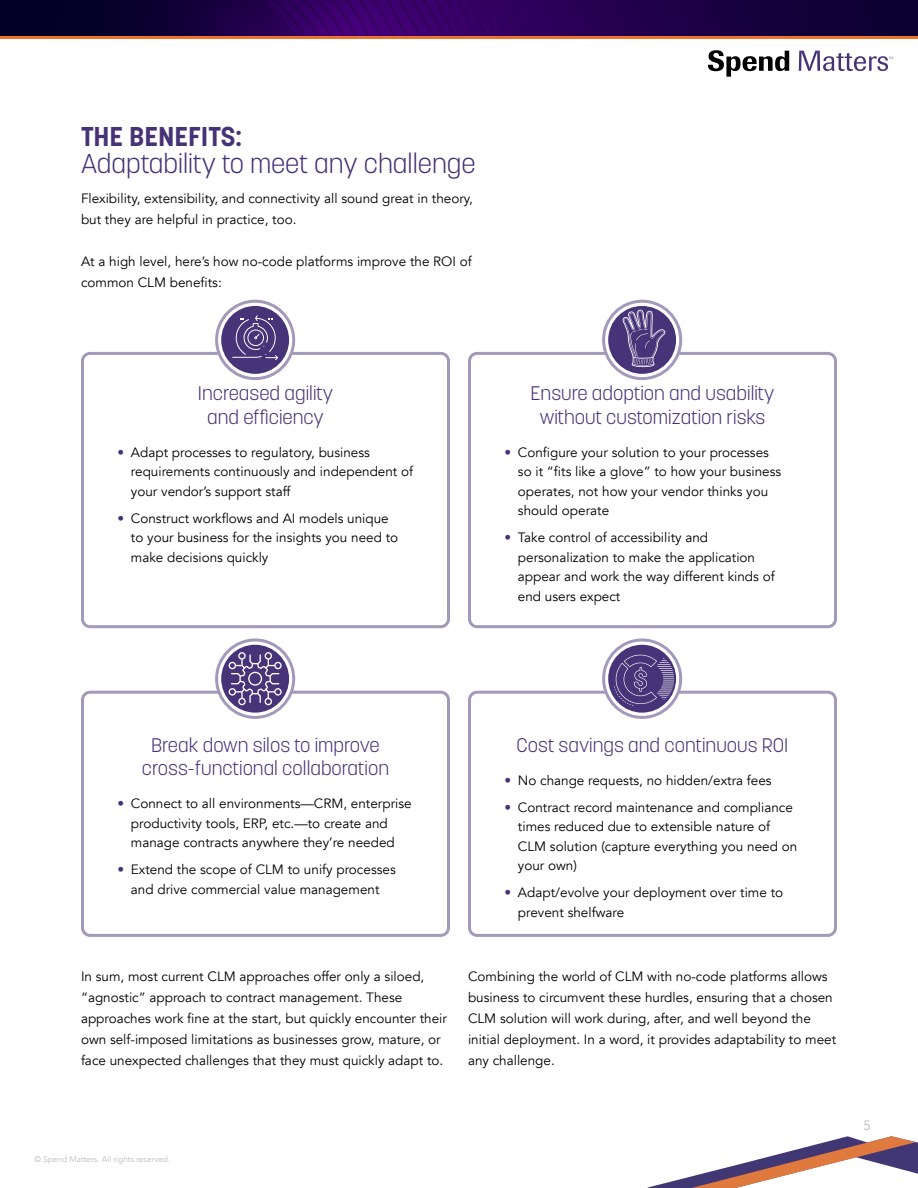
<style>
.page{position:relative;width:918px;height:1188px;background:#fff}
.page>*{position:absolute;margin:0;border:0;box-sizing:border-box;transform-origin:0 0}
.t1{font:300 27px "Korolev";color:#463377}
.t2{font:700 27px "Korolev";color:#463377}
.t3{font:300 19.5px/23.4px "Korolev";color:#463378;text-align:center}
.t4{font:13.5px/19.5px "Avenir";color:#000}
.t5{font:300 13.5px "Avenir";color:#b9b8b7}
.t6{font:300 8.25px "Avenir";color:#b9b8b7}
.s1{font-weight:900;color:#463377}
</style>
<div class="page">
<svg style="left:648px;top:1136px;width:270px;height:52px"></svg>
<img style="left:0;top:0;width:918px;height:36px">
<hr style="left:0;top:36px;width:918px;height:3px;background:#f0732d">
<svg style="left:708px;top:50px;width:81px;height:27px"></svg>
<svg style="left:799px;top:51px;width:94px;height:20px"></svg>
<div style="left:81px;top:352px;width:369px;height:276px;border:3px solid #a399bb;border-radius:8px"></div>
<div style="left:81px;top:691px;width:369px;height:246px;border:3px solid #a399bb;border-radius:8px"></div>
<div style="left:468px;top:352px;width:369px;height:276px;border:3px solid #a399bb;border-radius:8px"></div>
<div style="left:468px;top:691px;width:369px;height:246px;border:3px solid #a399bb;border-radius:8px"></div>
<svg style="left:217px;top:301px;width:77px;height:78px"></svg>
<div style="left:215px;top:300px;width:80px;height:80px;border:3px solid #a399bb;border-radius:50%"></div>
<div style="left:221px;top:306px;width:68px;height:68px;background:#463378;border-radius:50%"></div>
<svg style="left:217px;top:640px;width:77px;height:77px"></svg>
<div style="left:215px;top:638px;width:80px;height:81px;border:3px solid #a399bb;border-radius:50%"></div>
<div style="left:221px;top:645px;width:68px;height:68px;background:#463378;border-radius:50%"></div>
<svg style="left:604px;top:301px;width:77px;height:78px"></svg>
<div style="left:602px;top:300px;width:80px;height:80px;border:3px solid #a399bb;border-radius:50%"></div>
<div style="left:608px;top:306px;width:68px;height:68px;background:#463378;border-radius:50%"></div>
<svg style="left:604px;top:640px;width:77px;height:77px"></svg>
<div style="left:602px;top:638px;width:80px;height:81px;border:3px solid #a399bb;border-radius:50%"></div>
<div style="left:608px;top:645px;width:68px;height:68px;background:#463378;border-radius:50%"></div>
<svg style="left:232px;top:315px;width:46px;height:45px"></svg>
<svg style="left:614px;top:655px;width:60px;height:51px"></svg>
<svg style="left:623px;top:310px;width:42px;height:57px"></svg>
<svg style="left:229px;top:652px;width:53px;height:53px"></svg>
<h1 class="t2" style="left:81px;top:120px;width:163px">THE BENEFITS:</h1>
<h1 class="t1" style="left:81px;top:147px;width:396px">Adaptability to meet any challenge</h1>
<p class="t4" style="left:81px;top:188px;width:393px;line-height:21px">Flexibility, extensibility, and connectivity all sound great in theory, but they are helpful in practice, too.</p>
<p class="t4" style="left:81px;top:252px;width:392px;line-height:21px">At a high level, here’s how no-code platforms improve the ROI of common CLM benefits:</p>
<h2 class="t3" style="left:198px;top:382px;width:137px">Increased agility and efficiency</h2>
<p class="t4" style="left:131px;top:442px;width:284px;text-indent:-14px"><span class="s1">•</span> Adapt processes to regulatory, business requirements continuously and independent of your vendor’s support staff</p>
<p class="t4" style="left:131px;top:508px;width:269px;text-indent:-14px"><span class="s1">•</span> Construct workflows and AI models unique to your business for the insights you need to make decisions quickly</p>
<h2 class="t3" style="left:530px;top:382px;width:246px">Ensure adoption and usability without customization risks</h2>
<p class="t4" style="left:518px;top:442px;width:265px;text-indent:-14px"><span class="s1">•</span> Configure your solution to your processes so it “fits like a glove” to how your business operates, not how your vendor thinks you should operate</p>
<p class="t4" style="left:518px;top:528px;width:258px;text-indent:-14px"><span class="s1">•</span> Take control of accessibility and personalization to make the application appear and work the way different kinds of end users expect</p>
<h2 class="t3" style="left:142px;top:733px;width:249px">Break down silos to improve cross-functional collaboration</h2>
<p class="t4" style="left:131px;top:794px;width:282px;text-indent:-14px"><span class="s1">•</span> Connect to all environments—CRM, enterprise productivity tools, ERP, etc.—to create and manage contracts anywhere they’re needed</p>
<p class="t4" style="left:117px;top:860px;width:280px;text-align:center"><span class="s1">•</span> Extend the scope of CLM to unify processes and drive commercial value management</p>
<h2 class="t3" style="left:517px;top:733px;width:273px">Cost savings and continuous ROI</h2>
<p class="t4" style="left:504px;top:771px;width:269px"><span class="s1">•</span> No change requests, no hidden/extra fees</p>
<p class="t4" style="left:518px;top:798px;width:281px;text-indent:-14px"><span class="s1">•</span> Contract record maintenance and compliance times reduced due to extensible nature of CLM solution (capture everything you need on your own)</p>
<p class="t4" style="left:518px;top:883px;width:267px;text-indent:-14px"><span class="s1">•</span> Adapt/evolve your deployment over time to prevent shelfware</p>
<p class="t4" style="left:81px;top:966px;width:367px;line-height:21px">In sum, most current CLM approaches offer only a siloed, “agnostic” approach to contract management. These approaches work fine at the start, but quickly encounter their own self-imposed limitations as businesses grow, mature, or face unexpected challenges that they must quickly adapt to.</p>
<p class="t4" style="left:468px;top:966px;width:370px;line-height:21px">Combining the world of CLM with no-code platforms allows business to circumvent these hurdles, ensuring that a chosen CLM solution will work during, after, and well beyond the initial deployment. In a word, it provides adaptability to meet any challenge.</p>
<p class="t6" style="left:35px;top:1155px;width:137px">© Spend Matters. All rights reserved.</p>
<p class="t5" style="left:863px;top:1117px;width:9px">5</p>
</div>
